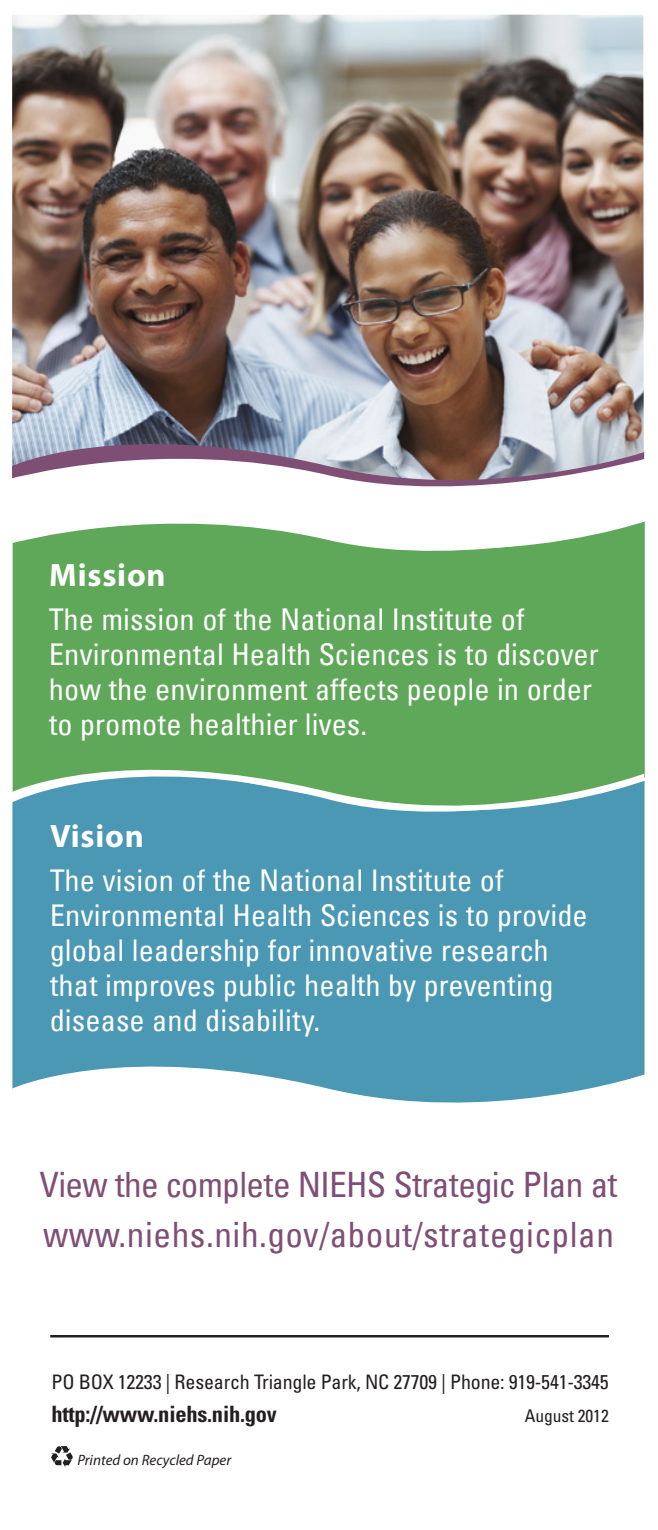
<style>
.page{position:relative;width:658px;height:1530px;background:#fff}
.page>*{position:absolute;margin:0;border:0;box-sizing:border-box;transform-origin:0 0}
.t1{font:condensed 35px/50.2px "Univers S";letter-spacing:.015em;color:#7f4e74}
.t2{font:700 32.5px "Myriad Pro";letter-spacing:.025em;color:#fff}
.t3{font:condensed 30px/35px "Univers S";letter-spacing:.025em;color:#fff}
.t4{font:700 condensed 22.5px "Univers";letter-spacing:-.01em;color:#231f20}
.t5{font:condensed 20px "Univers";letter-spacing:-.01em;color:#231f20}
.t6{font:condensed 17.5px "Univers";letter-spacing:-.005em;color:#231f20}
.t7{font:italic 15px "Myriad Pro";color:#231f20}
</style>
<div class="page">
<svg style="left:51px;top:1446px;width:22px;height:21px"></svg>
<div style="left:13px;top:573px;width:631px;height:169px;background:#60a859"></div>
<svg style="left:12px;top:521px;width:632px;height:52px;fill:#60a859"></svg>
<img style="left:12px;top:15px;width:631px;height:402px">
<svg style="left:12px;top:417px;width:632px;height:70px"></svg>
<hr style="left:50px;top:1335px;width:558px;height:3px;background:#231f20">
<div style="left:12px;top:836px;width:632px;height:203px;background:#4a98b4"></div>
<svg style="left:12px;top:1039px;width:632px;height:64px;fill:#4a98b4"></svg>
<svg style="left:12px;top:743px;width:632px;height:93px;background:#62a78e"></svg>
<h2 class="t2" style="left:49px;top:553px;width:118px">Mission</h2>
<p class="t3" style="left:49px;top:602px;width:551px">The mission of the National Institute of Environmental Health Sciences is to discover how the environment affects people in order to promote healthier lives.</p>
<h2 class="t2" style="left:50px;top:815px;width:95px">Vision</h2>
<p class="t3" style="left:50px;top:863px;width:538px">The vision of the National Institute of Environmental Health Sciences is to provide global leadership for innovative research that improves public health by preventing disease and disability.</p>
<h1 class="t1" style="left:40px;top:1160px;width:578px">View the complete NIEHS Strategic Plan at www.niehs.nih.gov/about/strategicplan</h1>
<p class="t5" style="left:51px;top:1370px;width:558px">PO BOX 12233 | Research Triangle Park, NC 27709 | Phone: 919-541-3345</p>
<p class="t4" style="left:51px;top:1400px;width:227px">http://www.niehs.nih.gov</p>
<p class="t6" style="left:524px;top:1405px;width:86px">August 2012</p>
<p class="t7" style="left:77px;top:1451px;width:155px">Printed on Recycled Paper</p>
</div>
